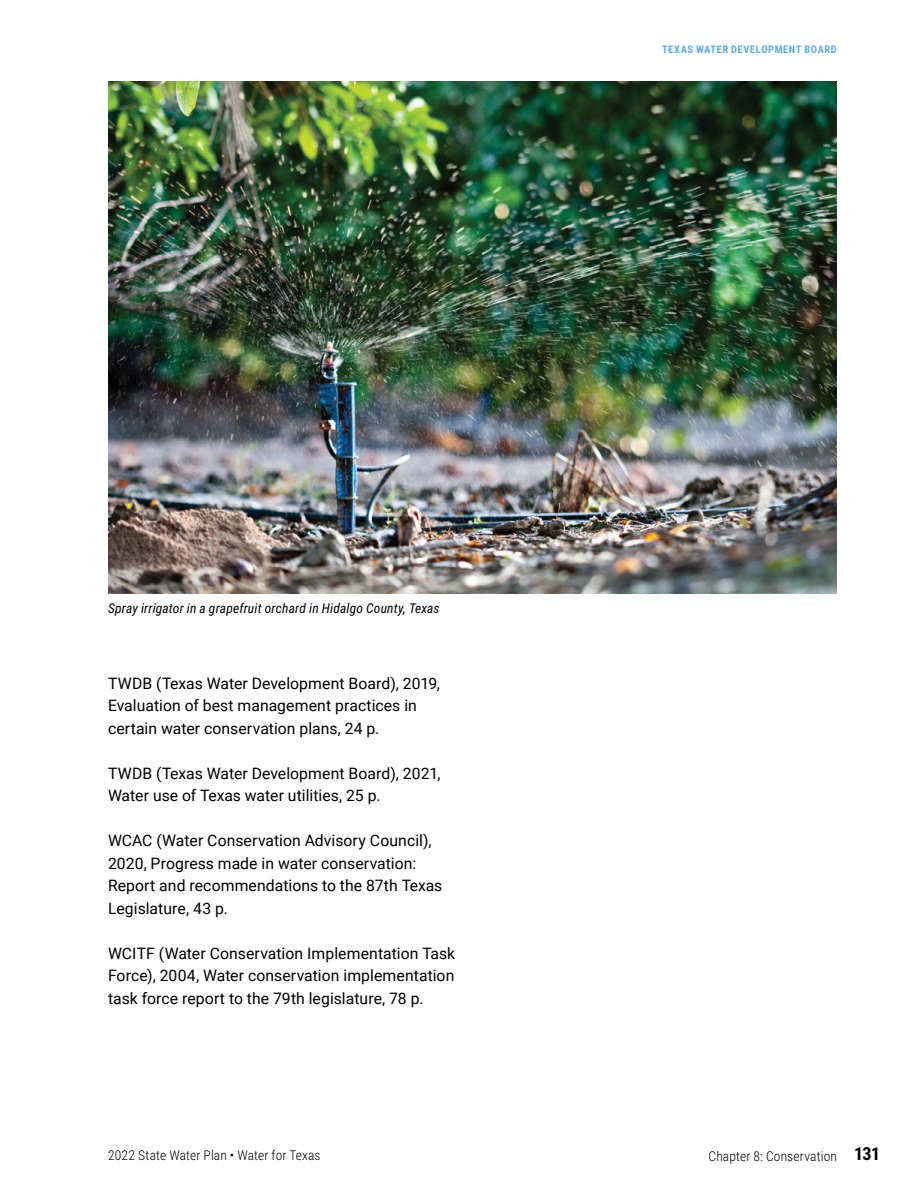
<style>
.page{position:relative;width:918px;height:1188px;background:#fff}
.page>*{position:absolute;margin:0;border:0;box-sizing:border-box;transform-origin:0 0}
.body{font:15.75px/22.5px "Roboto";letter-spacing:.005em;color:#000}
.t1{font:300 13.5px "Roboto Condensed";letter-spacing:.01em;color:#000}
.t2{font:italic 13.5px "Roboto Condensed";letter-spacing:.01em;color:#000}
.t3{font:700 10.5px "Roboto Condensed";letter-spacing:.05em;color:#5eaee0}
.s1{font-weight:700;font-size:18px}
</style>
<div class="page">
<img style="left:108px;top:81px;width:729px;height:513px">
<p class="t3" style="left:662px;top:42px;width:176px">TEXAS WATER DEVELOPMENT BOARD</p>
<p class="t2" style="left:108px;top:598px;width:333px">Spray irrigator in a grapefruit orchard in Hidalgo County, Texas</p>
<p class="body" style="left:108px;top:671px;width:333px">TWDB (Texas Water Development Board), 2019,<br>Evaluation of best management practices in certain water conservation plans, 24 p.</p>
<p class="body" style="left:108px;top:761px;width:334px">TWDB (Texas Water Development Board), 2021,<br>Water use of Texas water utilities, 25 p.</p>
<p class="body" style="left:108px;top:829px;width:336px">WCAC (Water Conservation Advisory Council), 2020, Progress made in water conservation:<br>Report and recommendations to the 87th Texas Legislature, 43 p.</p>
<p class="body" style="left:108px;top:941px;width:349px;text-align:justify">WCITF (Water Conservation Implementation Task Force), 2004, Water conservation implementation task force report to the 79th legislature, 78 p.</p>
<p class="t1" style="left:108px;top:1146px;width:214px">2022 State Water Plan • Water for Texas</p>
<p class="t1" style="left:709px;top:1146px;width:173px">Chapter 8: Conservation <span class="s1">131</span></p>
</div>
